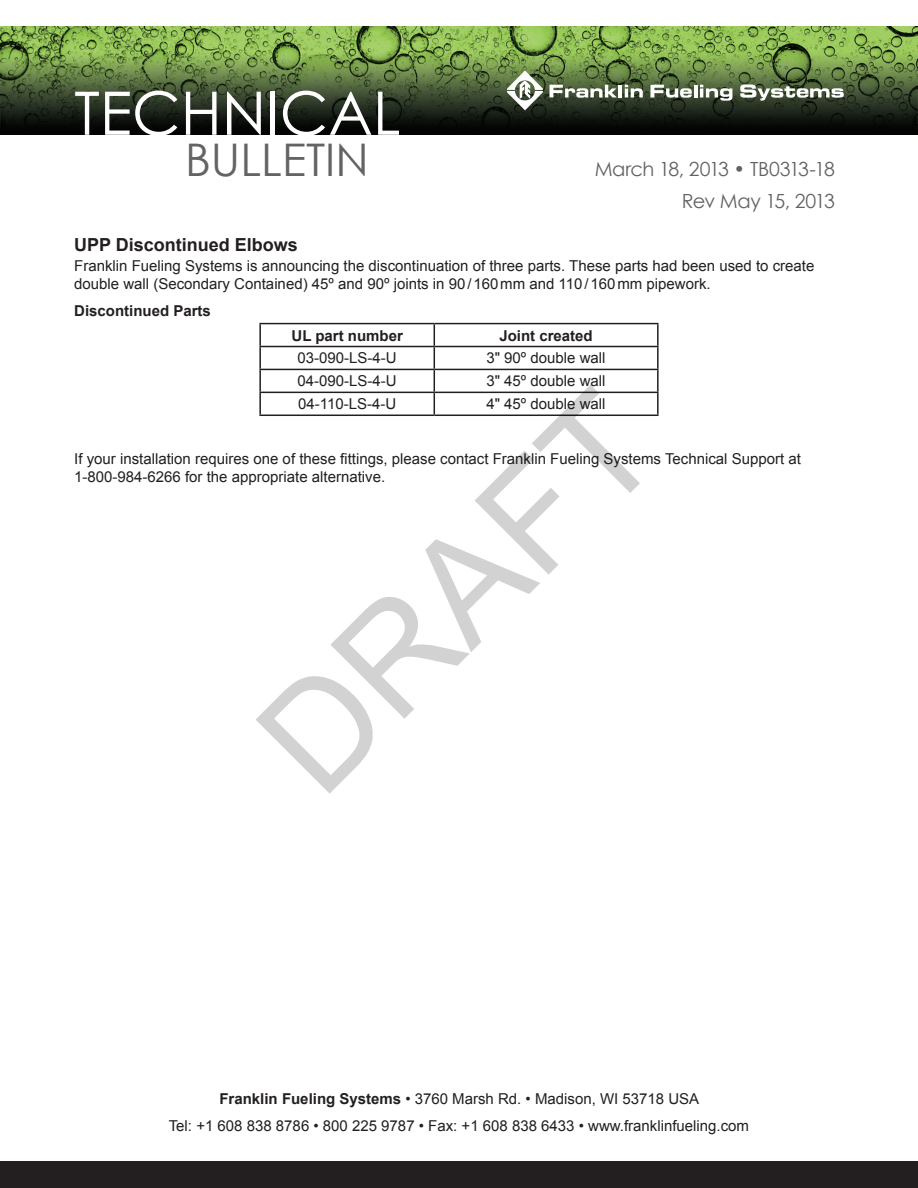
<style>
.page{position:relative;width:918px;height:1188px;background:#fff}
.page>*{position:absolute;margin:0;border:0;box-sizing:border-box;transform-origin:0 0}
.t1{font:146.4px "Arial";color:rgb(0 0 0/.18)}
.t2{font:60px "Century Gothic";color:#fff}
.t3{font:45px "Century Gothic";color:#636366}
.t4{font:19.5px/32.4px "Century Gothic";letter-spacing:-.045em;color:#636366;text-align:right}
.Section_2_-_Chapter{font:700 18px "Arial";color:#231f20}
.t5{font:15px/18px "Arial";color:#231f20}
.Section_3_-_10_Bold{font:700 15px "Arial";color:#231f20}
.s1{font-weight:700}
</style>
<div class="page">
<img style="left:0;top:27px;width:918px;height:108px">
<svg style="left:550px;top:85px;width:93px;height:13px"></svg>
<svg style="left:650px;top:85px;width:82px;height:16px"></svg>
<svg style="left:740px;top:85px;width:104px;height:16px"></svg>
<svg style="left:507px;top:70px;width:36px;height:40px"></svg>
<div style="left:0;top:1161px;width:918px;height:27px;background:#231f20"></div>
<hr style="left:259px;top:323px;width:175px;height:1px;background:#231f20">
<hr style="left:259px;top:324px;width:2px;height:22px;background:#231f20">
<hr style="left:434px;top:323px;width:225px;height:1px;background:#231f20">
<hr style="left:657px;top:324px;width:2px;height:22px;background:#231f20">
<hr style="left:259px;top:346px;width:175px;height:1px;background:#231f20">
<hr style="left:259px;top:347px;width:2px;height:22px;background:#231f20">
<hr style="left:434px;top:346px;width:225px;height:1px;background:#231f20">
<hr style="left:657px;top:347px;width:2px;height:22px;background:#231f20">
<hr style="left:259px;top:369px;width:175px;height:1px;background:#231f20">
<hr style="left:259px;top:370px;width:2px;height:22px;background:#231f20">
<hr style="left:434px;top:369px;width:225px;height:1px;background:#231f20">
<hr style="left:657px;top:370px;width:2px;height:22px;background:#231f20">
<hr style="left:259px;top:392px;width:175px;height:1px;background:#231f20">
<hr style="left:259px;top:393px;width:2px;height:22px;background:#231f20">
<hr style="left:434px;top:392px;width:225px;height:1px;background:#231f20">
<svg style="left:434px;top:324px;width:1px;height:91px"></svg>
<hr style="left:657px;top:393px;width:2px;height:22px;background:#231f20">
<hr style="left:259px;top:415px;width:175px;height:1px;background:#231f20">
<hr style="left:434px;top:415px;width:225px;height:1px;background:#231f20">
<h2 class="t2" style="left:74px;top:71px;width:328px">TECHNICAL</h2>
<h3 class="t3" style="left:185px;top:128px;width:185px">BULLETIN</h3>
<h3 class="t4" style="left:595px;top:152px;width:242px">March 18, 2013 • TB0313-18<br>Rev May 15, 2013</h3>
<p class="Section_2_-_Chapter" style="left:74px;top:233px;width:225px">UPP Discontinued Elbows</p>
<p class="t5" style="left:74px;top:256px;width:742px">Franklin Fueling Systems is announcing the discontinuation of three parts. These parts had been used to create double wall (Secondary Contained) 45º and 90º joints in 90/160mm and 110/160mm pipework.</p>
<p class="Section_3_-_10_Bold" style="left:74px;top:300px;width:138px">Discontinued Parts</p>
<p class="Section_3_-_10_Bold" style="left:292px;top:325px;width:113px">UL part number</p>
<p class="Section_3_-_10_Bold" style="left:499px;top:325px;width:95px">Joint created</p>
<p class="t5" style="left:298px;top:349px;width:101px">03-090-LS-4-U</p>
<p class="t5" style="left:486px;top:349px;width:121px">3" 90º double wall</p>
<p class="t5" style="left:298px;top:372px;width:101px">04-090-LS-4-U</p>
<p class="t5" style="left:486px;top:372px;width:121px">3" 45º double wall</p>
<p class="t5" style="left:298px;top:395px;width:100px">04-110-LS-4-U</p>
<p class="t5" style="left:486px;top:395px;width:121px">4" 45º double wall</p>
<h1 class="t1" style="left:217px;top:698px;width:489px;rotate:-45deg">DRAFT</h1>
<p class="t5" style="left:74px;top:450px;width:728px">If your installation requires one of these fittings, please contact Franklin Fueling Systems Technical Support at<br>1-800-984-6266 for the appropriate alternative.</p>
<p class="t5" style="left:219px;top:1090px;width:481px"><span class="s1">Franklin Fueling Systems</span> • 3760 Marsh Rd. • Madison, WI 53718 USA</p>
<p class="t5" style="left:169px;top:1117px;width:582px">Tel: +1 608 838 8786 • 800 225 9787 • Fax: +1 608 838 6433 • www.franklinfueling.com</p>
</div>
